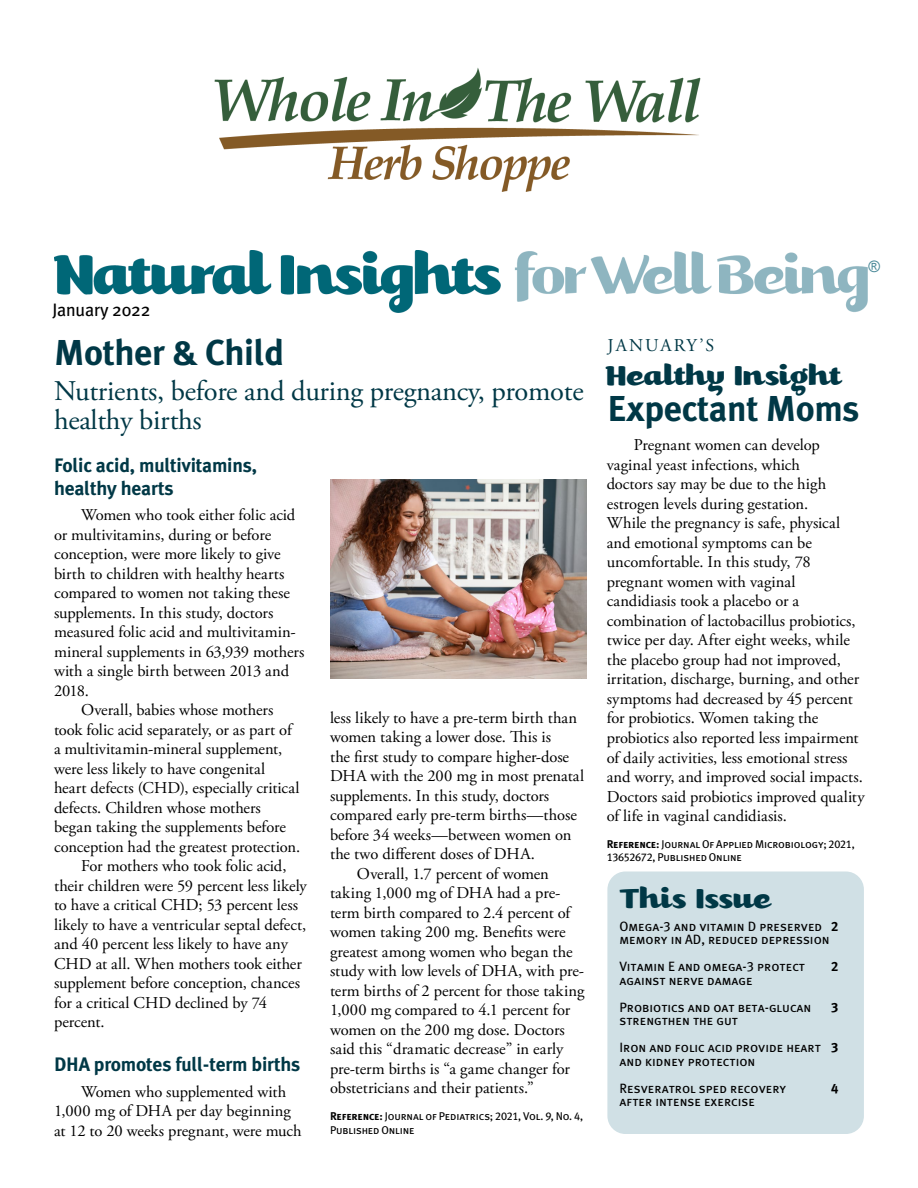
<style>
.page{position:relative;width:918px;height:1188px;background:#fff}
.page>*{position:absolute;margin:0;border:0;box-sizing:border-box;transform-origin:0 0}
.t1{font:700 36px "Meta Plus";letter-spacing:-.01em;color:#003846}
.t2{font:33px "Kari OSF";color:#003846}
.t3{font:28.5px/28.5px "Adobe Garamond Pro";letter-spacing:-.01em;color:#003846}
.t4{font:700 19.5px/22.5px "Meta Plus";letter-spacing:-.01em;color:#003846}
.t5{font:18px "Meta Plus";letter-spacing:-.01em;color:#000}
.t6{font:18px "Adobe Garamond Pro";letter-spacing:.115em;color:#003846}
.t7{font:16.5px/19.5px "Adobe Garamond Pro";color:#000}
.t8{font:15.75px "Arial";color:#4a8998}
.t9{font:13.5px/27px "Meta Plus Book Caps";color:#000}
.t10{font:13.5px "Meta Plus Bold Caps";color:#000}
.t11{font:11.25px/13.5px "Meta Plus Book Caps";letter-spacing:-.015em;color:#000}
.s1{font-family:"Meta Plus Bold Caps"}
</style>
<div class="page">
<img style="left:54px;top:251px;width:813px;height:61px">
<div style="left:607px;top:872px;width:257px;height:262px;background:#d0e0e5;border-radius:18px"></div>
<img style="left:331px;top:479px;width:256px;height:199px">
<img style="left:214px;top:67px;width:487px;height:125px">
<p class="t5" style="left:52px;top:300px;width:99px">January 2022</p>
<h1 class="t1" style="left:54px;top:332px;width:232px">Mother &amp; Child</h1>
<h3 class="t3" style="left:54px;top:378px;width:531px">Nutrients, before and during pregnancy, promote healthy births</h3>
<p class="t4" style="left:54px;top:454px;width:204px">Folic acid, multivitamins, healthy hearts</p>
<p class="t7" style="left:81px;top:506px;width:216px">Women who took either folic acid</p>
<p class="t7" style="left:54px;top:525px;width:219px">or multivitamins, during or before</p>
<p class="t7" style="left:54px;top:545px;width:228px">conception, were more likely to give</p>
<p class="t7" style="left:54px;top:564px;width:232px">birth to children with healthy hearts</p>
<p class="t7" style="left:54px;top:584px;width:237px">compared to women not taking these</p>
<p class="t7" style="left:54px;top:603px;width:221px">supplements. In this study, doctors</p>
<p class="t7" style="left:54px;top:623px;width:243px">measured folic acid and multivitamin-</p>
<p class="t7" style="left:54px;top:642px;width:252px">mineral supplements in 63,939 mothers</p>
<p class="t7" style="left:54px;top:662px;width:237px">with a single birth between 2013 and</p>
<p class="t7" style="left:54px;top:681px;width:37px">2018.</p>
<p class="t7" style="left:81px;top:701px;width:194px">Overall, babies whose mothers</p>
<p class="t7" style="left:54px;top:720px;width:239px">took folic acid separately, or as part of</p>
<p class="t7" style="left:54px;top:740px;width:230px">a multivitamin-mineral supplement,</p>
<p class="t7" style="left:54px;top:759px;width:213px">were less likely to have congenital</p>
<p class="t7" style="left:54px;top:779px;width:247px">heart defects (CHD), especially critical</p>
<p class="t7" style="left:54px;top:798px;width:208px">defects. Children whose mothers</p>
<p class="t7" style="left:54px;top:818px;width:233px">began taking the supplements before</p>
<p class="t7" style="left:54px;top:837px;width:248px">conception had the greatest protection.</p>
<p class="t7" style="left:81px;top:857px;width:207px">For mothers who took folic acid,</p>
<p class="t7" style="left:54px;top:876px;width:254px">their children were 59 percent less likely</p>
<p class="t7" style="left:54px;top:896px;width:246px">to have a critical CHD; 53 percent less</p>
<p class="t7" style="left:54px;top:915px;width:254px">likely to have a ventricular septal defect,</p>
<p class="t7" style="left:54px;top:935px;width:235px">and 40 percent less likely to have any</p>
<p class="t7" style="left:54px;top:954px;width:249px">CHD at all. When mothers took either</p>
<p class="t7" style="left:54px;top:974px;width:248px">supplement before conception, chances</p>
<p class="t7" style="left:54px;top:993px;width:215px">for a critical CHD declined by 74</p>
<p class="t7" style="left:54px;top:1013px;width:52px">percent.</p>
<p class="t4" style="left:54px;top:1053px;width:248px">DHA promotes full-term births</p>
<p class="t7" style="left:54px;top:1082px;width:249px;text-indent:27px">Women who supplemented with<br>1,000 mg of DHA per day beginning at 12 to 20 weeks pregnant, were much</p>
<p class="t7" style="left:330px;top:708px;width:249px">less likely to have a pre-term birth than</p>
<p class="t7" style="left:330px;top:728px;width:223px">women taking a lower dose. This is</p>
<p class="t7" style="left:330px;top:747px;width:241px">the first study to compare higher-dose</p>
<p class="t7" style="left:330px;top:767px;width:256px">DHA with the 200 mg in most prenatal</p>
<p class="t7" style="left:330px;top:786px;width:221px">supplements. In this study, doctors</p>
<p class="t7" style="left:330px;top:806px;width:249px">compared early pre-term births—those</p>
<p class="t7" style="left:330px;top:825px;width:243px">before 34 weeks—between women on</p>
<p class="t7" style="left:330px;top:845px;width:207px">the two different doses of DHA.</p>
<p class="t7" style="left:357px;top:864px;width:193px">Overall, 1.7 percent of women</p>
<p class="t7" style="left:330px;top:884px;width:232px">taking 1,000 mg of DHA had a pre-</p>
<p class="t7" style="left:330px;top:903px;width:242px">term birth compared to 2.4 percent of</p>
<p class="t7" style="left:330px;top:923px;width:237px">women taking 200 mg. Benefits were</p>
<p class="t7" style="left:330px;top:942px;width:244px">greatest among women who began the</p>
<p class="t7" style="left:330px;top:962px;width:256px">study with low levels of DHA, with pre-</p>
<p class="t7" style="left:330px;top:981px;width:256px">term births of 2 percent for those taking</p>
<p class="t7" style="left:330px;top:1001px;width:242px">1,000 mg compared to 4.1 percent for</p>
<p class="t7" style="left:330px;top:1020px;width:236px">women on the 200 mg dose. Doctors</p>
<p class="t7" style="left:330px;top:1040px;width:235px">said this “dramatic decrease” in early</p>
<p class="t7" style="left:330px;top:1059px;width:241px">pre-term births is “a game changer for</p>
<p class="t7" style="left:330px;top:1079px;width:205px">obstetricians and their patients.”</p>
<p class="t11" style="left:330px;top:1109px;width:255px"><span class="s1">Reference:</span> Journal of Pediatrics; 2021, Vol. 9, No. 4,<br>Published Online</p>
<p class="t6" style="left:608px;top:334px;width:108px">JANUARY’S</p>
<p class="t8" style="left:868px;top:256px;width:13px">®</p>
<h2 class="t2" style="left:606px;top:355px;width:237px">Healthy Insight</h2>
<h1 class="t1" style="left:607px;top:388px;width:254px">Expectant Moms</h1>
<p class="t7" style="left:607px;top:436px;width:260px;text-indent:27px">Pregnant women can develop vaginal yeast infections, which<br>doctors say may be due to the high estrogen levels during gestation.<br>While the pregnancy is safe, physical and emotional symptoms can be uncomfortable. In this study, 78 pregnant women with vaginal candidiasis took a placebo or a combination of lactobacillus probiotics, twice per day. After eight weeks, while the placebo group had not improved, irritation, discharge, burning, and other symptoms had decreased by 45 percent for probiotics. Women taking the probiotics also reported less impairment of daily activities, less emotional stress and worry, and improved social impacts.<br>Doctors said probiotics improved quality of life in vaginal candidiasis.</p>
<p class="t11" style="left:607px;top:837px;width:250px"><span class="s1">Reference:</span> Journal Of Applied Microbiology; 2021,<br>13652672, Published Online</p>
<h2 class="t2" style="left:620px;top:879px;width:153px">This Issue</h2>
<p class="t9" style="left:619px;top:919px;width:220px;line-height:13.5px">Omega-3 and vitamin D preserved <span class="s1">2 </span>memory in AD, reduced depression</p>
<p class="t9" style="left:619px;top:953px;width:187px">Vitamin E and omega-3 protect</p>
<p class="t10" style="left:831px;top:959px;width:9px">2</p>
<p class="t9" style="left:619px;top:967px;width:193px">against nerve damage<br>Probiotics and oat beta-glucan</p>
<p class="t10" style="left:831px;top:999px;width:9px">3</p>
<p class="t9" style="left:619px;top:1007px;width:220px">strengthen the gut<br>Iron and folic acid provide heart <span class="s1">3</span></p>
<p class="t9" style="left:619px;top:1048px;width:168px">and kidney protection<br>Resveratrol sped recovery</p>
<p class="t10" style="left:831px;top:1080px;width:9px">4</p>
<p class="t9" style="left:619px;top:1088px;width:137px">after intense exercise</p>
</div>
